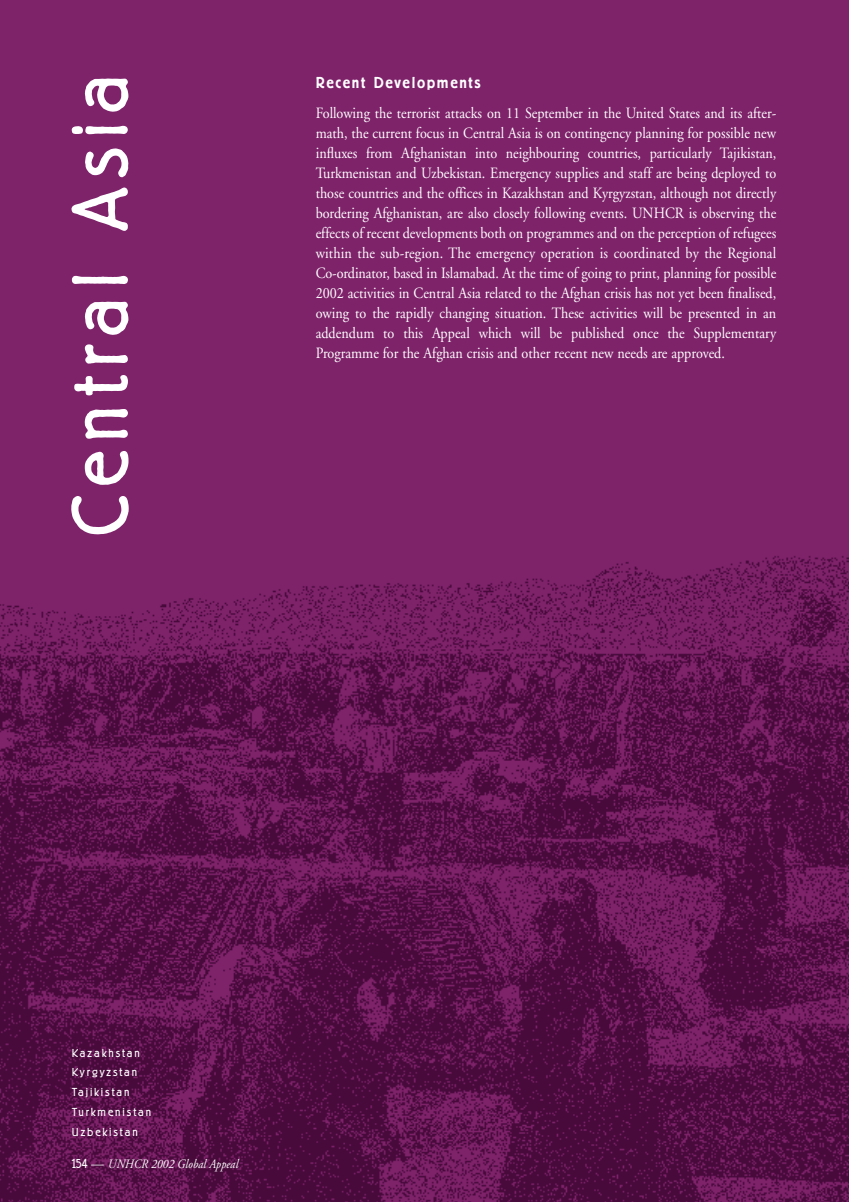
<style>
.page{position:relative;width:849px;height:1202px;background:#fff}
.page>*{position:absolute;margin:0;border:0;box-sizing:border-box;transform-origin:0 0}
.t1{font:300 78.3px "Berliner Grotesk";letter-spacing:.11em;color:#fff}
.t2{font:15.6px/20px "Adobe Garamond";color:#fff;text-align:justify;scale:.9 1}
.t3{font:500 15.6px "Berliner Grotesk";letter-spacing:.105em;color:#fff}
.t4{font:italic 12.9px "Adobe Garamond";color:#fff;scale:.9 1}
.t5{font:300 11.4px/20px "Berliner Grotesk";letter-spacing:.17em;color:#fff}
.s1{font-family:"Berliner Grotesk";font-weight:300;font-style:normal}
.s2{font-style:normal;font-size:14.25px}
</style>
<div class="page">
<div style="left:0;top:0;width:849px;height:1201px;background:#7e226a"></div>
<img style="left:0;top:556px;width:849px;height:645px">
<h1 class="t1" style="left:72px;top:536px;width:464px;rotate:-90deg">Central Asia</h1>
<p class="t3" style="left:316px;top:77px;width:166px">Recent Developments</p>
<p class="t2" style="left:316px;top:105px;width:513px">Following the terrorist attacks on 11 September in the United States and its after&shy;math, the current focus in Central Asia is on contingency planning for possible new influxes from Afghanistan into neighbouring countries, particularly Tajikistan, Turkmenistan and Uzbekistan. Emergency supplies and staff are being deployed to those countries and the offices in Kazakhstan and Kyrgyzstan, although not directly bordering Afghanistan, are also closely following events. UNHCR is observing the effects of recent developments both on programmes and on the perception of refugees within the sub-region. The emergency operation is coordinated by the Regional Co-ordinator, based in Islamabad. At the time of going to print, planning for possible 2002 activities in Central Asia related to the Afghan crisis has not yet been finalised, owing to the rapidly changing situation. These activities will be presented in an addendum to this Appeal which will be published once the Supplementary Programme for the Afghan crisis and other recent new needs are approved.</p>
<p class="t5" style="left:72px;top:1042px;width:81px">Kazakhstan<br>Kyrgyzstan<br>Tajikistan<br>Turkmenistan<br>Uzbekistan</p>
<p class="t4" style="left:72px;top:1157px;width:186px"><span class="s1">154</span> <span class="s2">—</span> UNHCR 2002 Global Appeal</p>
</div>
